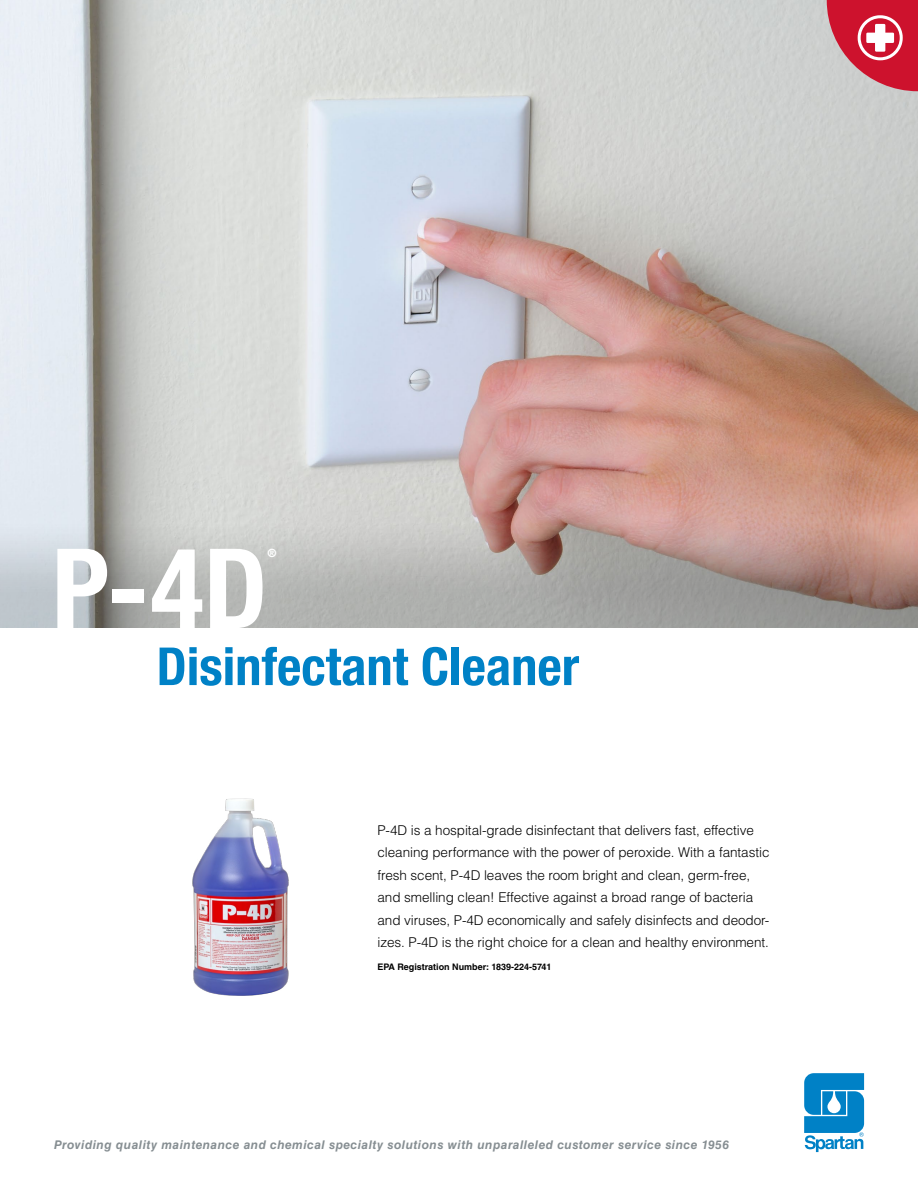
<style>
.page{position:relative;width:918px;height:1188px;background:#fff}
.page>*{position:absolute;margin:0;border:0;box-sizing:border-box;transform-origin:0 0}
.t1{font:700 condensed 111px "Helvetica Neue LT Com";color:#fff}
.t2{font:700 condensed 52.5px "Helvetica Neue LT Com";color:#0081c6}
.t3{font:300 13.5px/22.5px "Helvetica LT Std";letter-spacing:-.005em;color:#000}
.t4{font:italic 700 12px "Helvetica LT Std";letter-spacing:.04em;color:#868e92}
.t5{font:700 condensed 11.4px "Helvetica Neue LT Com";color:#fff}
.t6{font:700 9px "Helvetica LT Std";color:#000}
</style>
<div class="page">
<svg style="left:804px;top:1073px;width:60px;height:79px"></svg>
<img style="left:0;top:0;width:918px;height:519px">
<img style="left:0;top:519px;width:918px;height:108px">
<img style="left:192px;top:798px;width:97px;height:198px">
<svg style="left:827px;top:0;width:91px;height:91px;background:#d15264"></svg>
<h1 class="t1" style="left:52px;top:522px;width:217px">P-4D</h1>
<p class="t5" style="left:268px;top:546px;width:11px">®</p>
<h2 class="t2" style="left:157px;top:635px;width:424px">Disinfectant Cleaner</h2>
<p class="t3" style="left:377px;top:819px;width:394px">P-4D is a hospital-grade disinfectant that delivers fast, effective cleaning performance with the power of peroxide. With a fantastic fresh scent, P-4D leaves the room bright and clean, germ-free, and smelling clean! Effective against a broad range of bacteria and viruses, P-4D economically and safely disinfects and deodor&shy;izes. P-4D is the right choice for a clean and healthy environment.</p>
<p class="t6" style="left:377px;top:961px;width:175px">EPA Registration Number: 1839-224-5741</p>
<p class="t4" style="left:54px;top:1137px;width:677px">Providing quality maintenance and chemical specialty solutions with unparalleled customer service since 1956</p>
</div>
